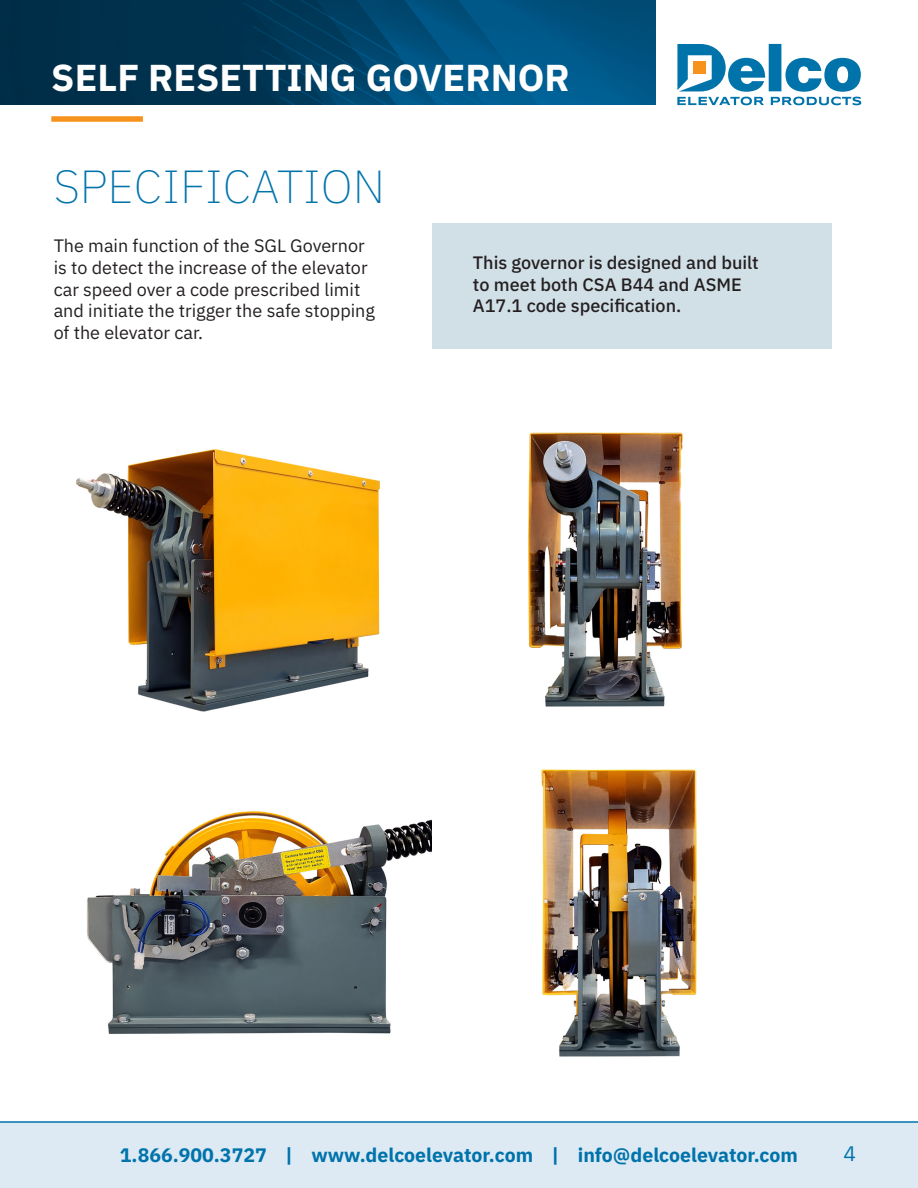
<style>
.page{position:relative;width:918px;height:1188px;background:#fff}
.page>*{position:absolute;margin:0;border:0;box-sizing:border-box;transform-origin:0 0}
.Product_title{font:200 46.5px "IBM Plex Sans";color:#0073ab}
.t1{font:700 37.5px "IBM Plex Sans";color:#fff}
.t2{font:21px "IBM Plex Sans";color:#0073ab}
.t3{font:700 19.5px "IBM Plex Sans";color:#0073ab}
.D_Text{font:18px/21.6px "IBM Plex Sans";color:#231f20}
.D_Text-2{font:500 18px/21.6px "IBM Plex Sans";color:#231f20}
</style>
<div class="page">
<svg style="left:677px;top:44px;width:184px;height:61px"></svg>
<svg style="left:0;top:0;width:656px;height:104px;background:#004267"></svg>
<div style="left:51px;top:116px;width:92px;height:6px;background:#f7931d"></div>
<div style="left:0;top:1123px;width:918px;height:65px;background:#ddeaf4"></div>
<hr style="left:0;top:1121px;width:918px;height:2px;background:#0073ab">
<div style="left:432px;top:223px;width:400px;height:125px;background:#d1dfe6"></div>
<img style="left:528px;top:432px;width:155px;height:275px">
<img style="left:76px;top:449px;width:304px;height:263px">
<img style="left:541px;top:769px;width:156px;height:288px">
<img style="left:87px;top:811px;width:345px;height:223px">
<h2 class="t1" style="left:51px;top:48px;width:520px">SELF RESETTING GOVERNOR</h2>
<p class="Product_title" style="left:54px;top:152px;width:333px">SPECIFICATION</p>
<p class="D_Text" style="left:54px;top:234px;width:313px">The main function of the SGL Governor</p>
<p class="D_Text" style="left:54px;top:255px;width:323px">is to detect the increase of the elevator car speed over a code prescribed limit and initiate the trigger the safe stopping of the elevator car.</p>
<p class="D_Text-2" style="left:473px;top:250px;width:287px">This governor is designed and built to meet both CSA B44 and ASME<br>A17.1 code specification.</p>
<p class="t3" style="left:120px;top:1140px;width:680px">1.866.900.3727 | www.delcoelevator.com | info@delcoelevator.com</p>
<p class="t2" style="left:843px;top:1137px;width:14px">4</p>
</div>
